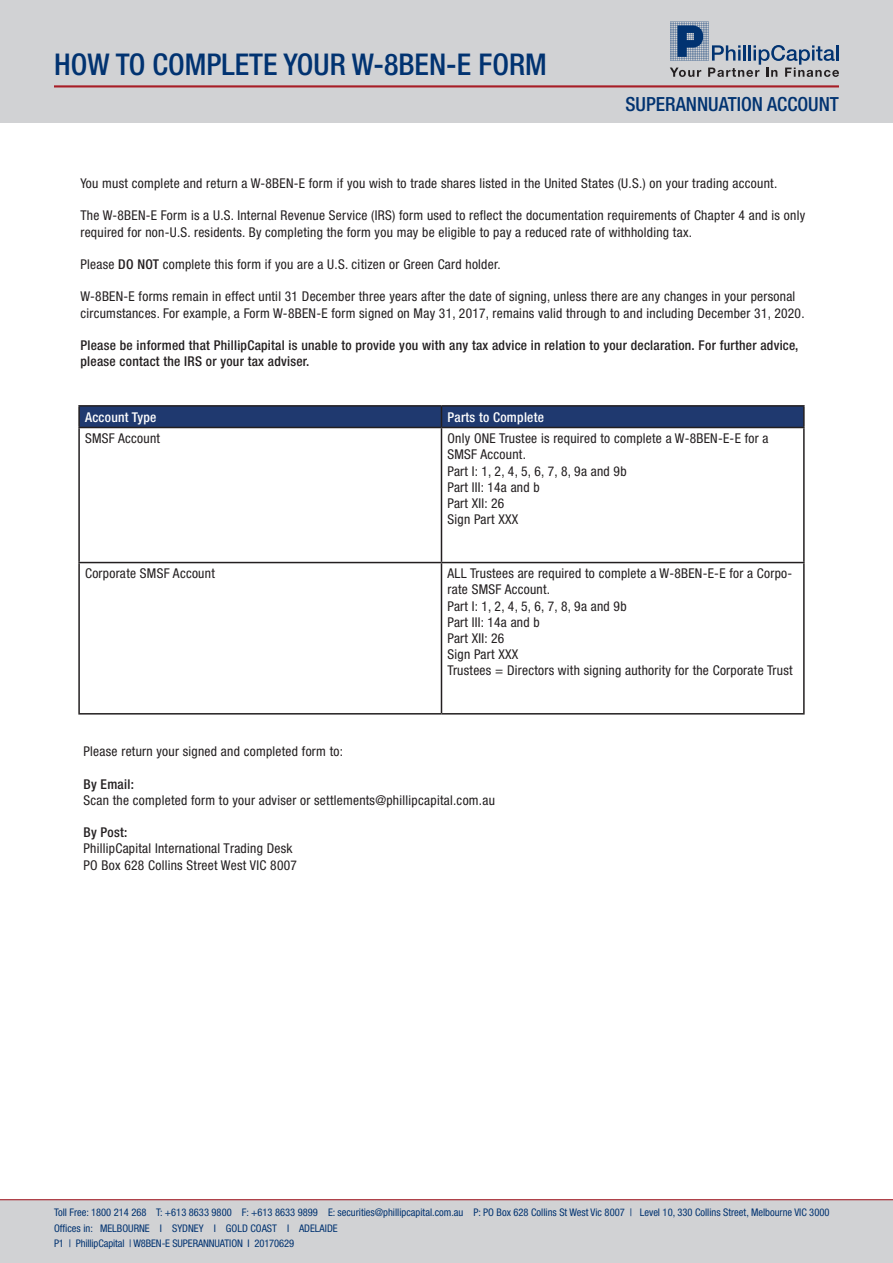
<style>
.page{position:relative;width:893px;height:1263px;background:#fff}
.page>*{position:absolute;margin:0;border:0;box-sizing:border-box;transform-origin:0 0}
.t1{font:500 condensed 30px "Helvetica Neue LT Std";color:#013371}
.t2{font:500 condensed 19.5px "Helvetica Neue LT Std";color:#013371}
.t3{font:condensed 13.5px/16.2px "Helvetica Neue LT Std";letter-spacing:.02em;color:#231f20}
.t4{font:500 condensed 13.5px/16.2px "Helvetica Neue LT Std";letter-spacing:.02em;color:#231f20}
.t5{font:500 condensed 13.5px "Helvetica Neue LT Std";letter-spacing:.02em;color:#fff}
.t6{font:condensed 10.5px/15.8px "Helvetica Neue LT Std";color:#013371}
.s1{font-weight:500}
</style>
<div class="page">
<div style="left:0;top:1199px;width:893px;height:64px;background:#d1d2d4"></div>
<hr style="left:0;top:1199px;width:893px;height:1px;background:#a71d26">
<div style="left:0;top:0;width:893px;height:122px;background:#d1d2d4"></div>
<hr style="left:54px;top:85px;width:785px;height:2px;background:#a71d26">
<svg style="left:670px;top:22px;width:169px;height:55px"></svg>
<hr style="left:78px;top:405px;width:363px;height:2px;background:#231f20">
<hr style="left:78px;top:407px;width:2px;height:20px;background:#231f20">
<hr style="left:441px;top:405px;width:364px;height:2px;background:#231f20">
<svg style="left:79px;top:406px;width:725px;height:21px;background:#1f376b"></svg>
<hr style="left:803px;top:407px;width:2px;height:20px;background:#231f20">
<hr style="left:78px;top:427px;width:363px;height:1px;background:#231f20">
<hr style="left:78px;top:428px;width:2px;height:134px;background:#231f20">
<hr style="left:441px;top:427px;width:364px;height:1px;background:#231f20">
<hr style="left:441px;top:428px;width:1px;height:134px;background:#231f20">
<hr style="left:803px;top:428px;width:2px;height:134px;background:#231f20">
<hr style="left:78px;top:562px;width:363px;height:1px;background:#231f20">
<hr style="left:78px;top:563px;width:2px;height:150px;background:#231f20">
<hr style="left:441px;top:562px;width:364px;height:1px;background:#231f20">
<hr style="left:441px;top:563px;width:1px;height:150px;background:#231f20">
<hr style="left:803px;top:563px;width:2px;height:150px;background:#231f20">
<hr style="left:78px;top:713px;width:363px;height:1px;background:#231f20">
<hr style="left:441px;top:713px;width:364px;height:1px;background:#231f20">
<p class="t1" style="left:54px;top:47px;width:494px">HOW TO COMPLETE YOUR W-8BEN-E FORM</p>
<h2 class="t2" style="left:625px;top:93px;width:215px">SUPERANNUATION ACCOUNT</h2>
<p class="t3" style="left:80px;top:175px;width:698px">You must complete and return a W-8BEN-E form if you wish to trade shares listed in the United States (U.S.) on your trading account.</p>
<p class="t3" style="left:80px;top:207px;width:726px">The W-8BEN-E Form is a U.S. Internal Revenue Service (IRS) form used to reflect the documentation requirements of Chapter 4 and is only required for non-U.S. residents. By completing the form you may be eligible to pay a reduced rate of withholding tax.</p>
<p class="t3" style="left:80px;top:256px;width:422px">Please <span class="s1">DO NOT</span> complete this form if you are a U.S. citizen or Green Card holder.</p>
<p class="t3" style="left:80px;top:288px;width:726px">W-8BEN-E forms remain in effect until 31 December three years after the date of signing, unless there are any changes in your personal circumstances. For example, a Form W-8BEN-E form signed on May 31, 2017, remains valid through to and including December 31, 2020.</p>
<p class="t4" style="left:80px;top:337px;width:719px">Please be informed that PhillipCapital is unable to provide you with any tax advice in relation to your declaration. For further advice, please contact the IRS or your tax adviser.</p>
<p class="t5" style="left:85px;top:409px;width:73px">Account Type</p>
<p class="t5" style="left:447px;top:409px;width:98px">Parts to Complete</p>
<p class="t3" style="left:85px;top:430px;width:76px">SMSF Account</p>
<p class="t3" style="left:447px;top:430px;width:322px">Only ONE Trustee is required to complete a W-8BEN-E-E for a<br>SMSF Account.<br>Part I: 1, 2, 4, 5, 6, 7, 8, 9a and 9b<br>Part III: 14a and b<br>Part XII: 26<br>Sign Part XXX</p>
<p class="t3" style="left:85px;top:565px;width:131px">Corporate SMSF Account</p>
<p class="t3" style="left:447px;top:565px;width:347px">ALL Trustees are required to complete a W-8BEN-E-E for a Corpo&shy;rate SMSF Account.<br>Part I: 1, 2, 4, 5, 6, 7, 8, 9a and 9b<br>Part III: 14a and b<br>Part XII: 26<br>Sign Part XXX<br>Trustees = Directors with signing authority for the Corporate Trust</p>
<p class="t3" style="left:84px;top:743px;width:261px">Please return your signed and completed form to:</p>
<p class="t4" style="left:84px;top:775px;width:52px">By Email:</p>
<p class="t3" style="left:84px;top:792px;width:413px">Scan the completed form to your adviser or settlements@phillipcapital.com.au</p>
<p class="t4" style="left:84px;top:824px;width:45px">By Post:</p>
<p class="t3" style="left:84px;top:840px;width:215px">PhillipCapital International Trading Desk<br>PO Box 628 Collins Street West VIC 8007</p>
<p class="t6" style="left:54px;top:1205px;width:777px">Toll Free: 1800 214 268 T: +613 8633 9800 F: +613 8633 9899 E: securities@phillipcapital.com.au P: PO Box 628 Collins St West Vic 8007 | Level 10, 330 Collins Street, Melbourne VIC 3000<br>Offices in: MELBOURNE I SYDNEY I GOLD COAST I ADELAIDE</p>
<p class="t6" style="left:54px;top:1235px;width:242px">P1 | PhillipCapital | W8BEN-E SUPERANNUATION I 20170629</p>
</div>
